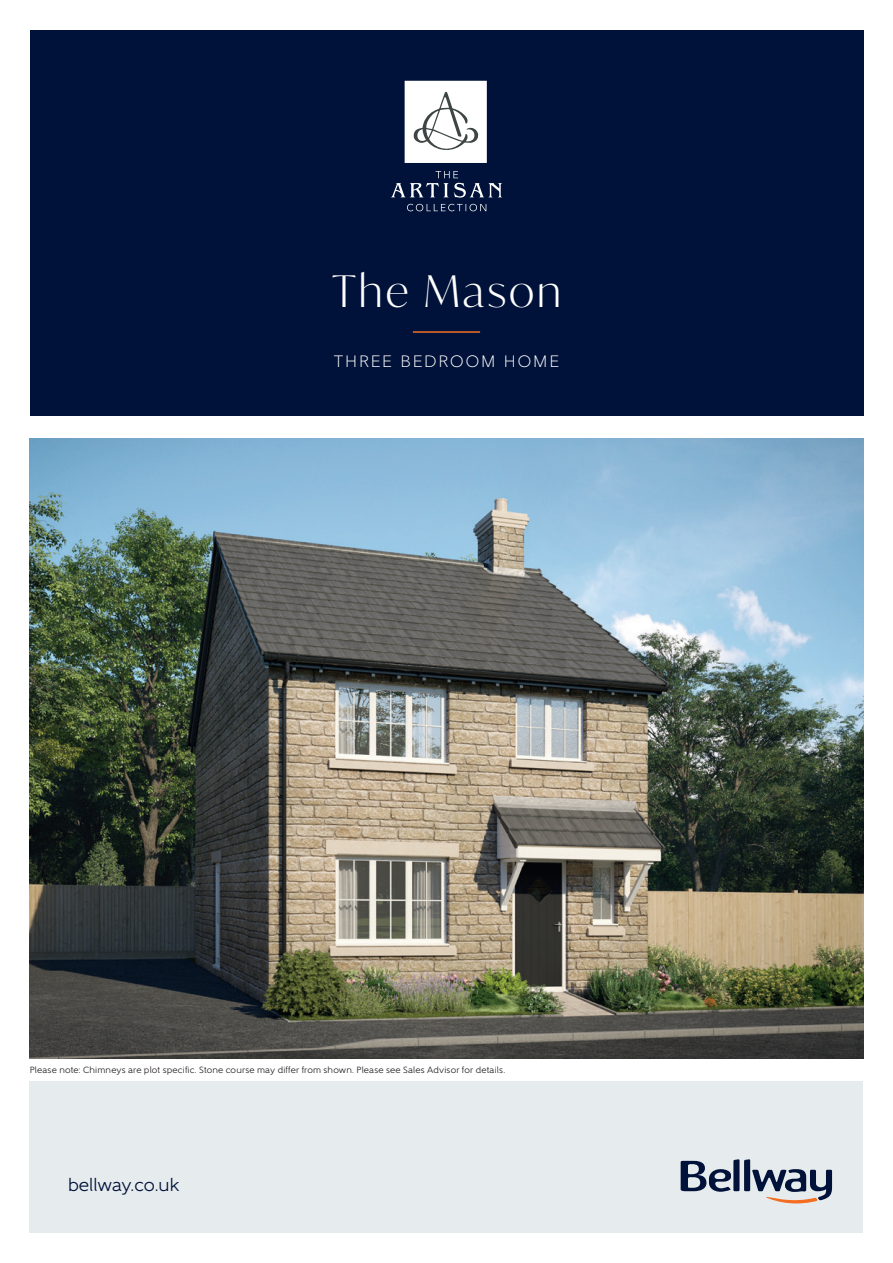
<style>
.page{position:relative;width:893px;height:1263px;background:#fff}
.page>*{position:absolute;margin:0;border:0;box-sizing:border-box;transform-origin:0 0}
.t1{font:300 43.5px "Ivy Mode";letter-spacing:.065em;color:#fff}
.t2{font:18px "Gentleman 500";color:#001239}
.t3{font:300 16.5px "Gentleman 400";letter-spacing:.115em;color:#fff}
.t4{font:9px "Gentleman 500";letter-spacing:.02em;color:#231f20}
</style>
<div class="page">
<div style="left:30px;top:1081px;width:833px;height:152px;background:#e6ebee"></div>
<div style="left:30px;top:30px;width:833px;height:385px;background:#001239"></div>
<svg style="left:391px;top:81px;width:111px;height:130px"></svg>
<hr style="left:413px;top:331px;width:67px;height:2px;background:#f36e21">
<svg style="left:681px;top:1159px;width:151px;height:44px"></svg>
<img style="left:30px;top:439px;width:833px;height:619px">
<p class="t1" style="left:332px;top:262px;width:230px">The Mason</p>
<p class="t3" style="left:334px;top:352px;width:227px">THREE BEDROOM HOME</p>
<p class="t4" style="left:30px;top:1065px;width:477px">Please note: Chimneys are plot specific. Stone course may differ from shown. Please see Sales Advisor for details.</p>
<p class="t2" style="left:68px;top:1174px;width:113px">bellway.co.uk</p>
</div>
